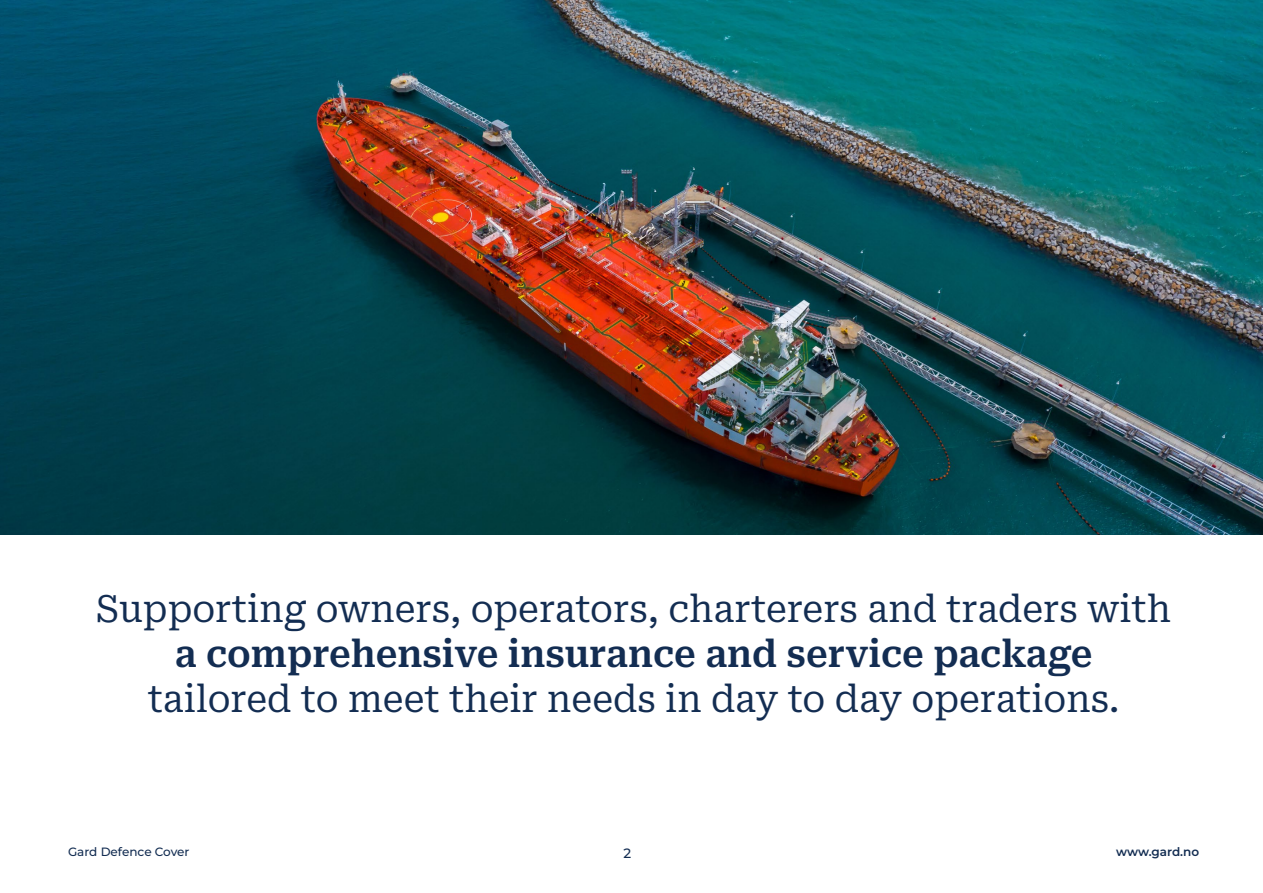
<style>
.page{position:relative;width:1263px;height:893px;background:#fff}
.page>*{position:absolute;margin:0;border:0;box-sizing:border-box;transform-origin:0 0}
.t1{font:37.5px "Roboto Serif";color:#132d52;scale:.96 1}
.t2{font:600 37.5px "Roboto Serif";color:#132d52;scale:.96 1}
.t3{font:500 13.5px "Montserrat";color:#132d52}
.t4{font:500 12px "Montserrat";color:#132d52}
.t5{font:600 12px "Montserrat";letter-spacing:-.005em;color:#132d52}
</style>
<div class="page">
<img style="left:0;top:0;width:1263px;height:535px">
<p class="t1" style="left:96px;top:578px;width:1121px">Supporting owners, operators, charterers and traders with</p>
<p class="t2" style="left:175px;top:623px;width:958px">a comprehensive insurance and service package</p>
<p class="t1" style="left:148px;top:668px;width:1014px">tailored to meet their needs in day to day operations.</p>
<p class="t4" style="left:68px;top:843px;width:123px">Gard Defence Cover</p>
<p class="t3" style="left:623px;top:844px;width:9px">2</p>
<p class="t5" style="left:1116px;top:843px;width:84px">www.gard.no</p>
</div>
